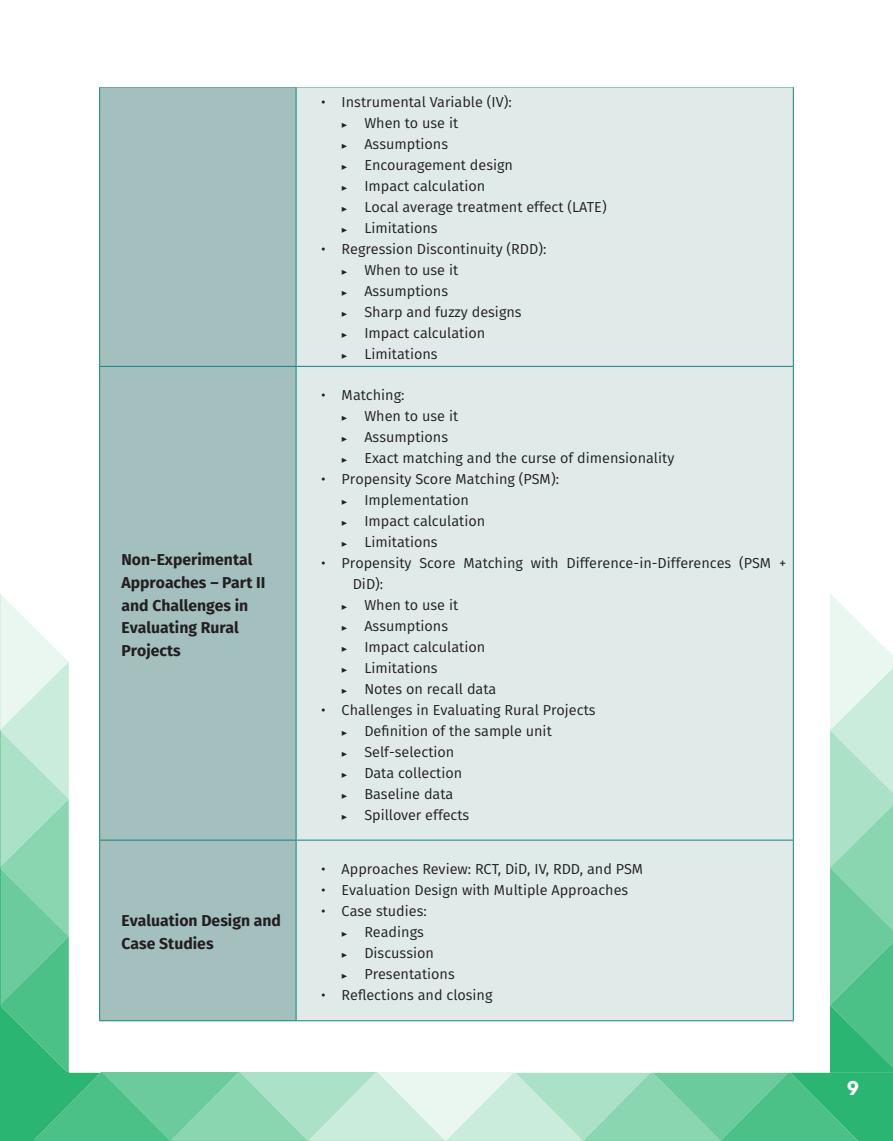
<style>
.page{position:relative;width:893px;height:1141px;background:#fff}
.page>*{position:absolute;margin:0;border:0;box-sizing:border-box;transform-origin:0 0}
.t1{font:700 19.25px "Avenir Next";color:#fff}
.t2{font:700 15.75px/22.8px "Fira Sans";color:#231f20}
.t3{font:14.35px/21px "Fira Sans";color:#231f20}
.s1{font-family:"Minion Pro";font-size:10.5px}
</style>
<div class="page">
<svg style="left:0;top:594px;width:893px;height:547px"></svg>
<hr style="left:860px;top:1140px;width:33px;height:1px;background:#2bb572">
<div style="left:100px;top:87px;width:196px;height:933px;background:#a3c0be"></div>
<div style="left:297px;top:87px;width:496px;height:933px;background:#e0eae8"></div>
<hr style="left:99px;top:87px;width:1px;height:279px;background:#12847b">
<hr style="left:296px;top:87px;width:1px;height:279px;background:#12847b">
<hr style="left:793px;top:87px;width:1px;height:279px;background:#12847b">
<hr style="left:99px;top:366px;width:197px;height:1px;background:#12847b">
<hr style="left:99px;top:367px;width:1px;height:473px;background:#12847b">
<hr style="left:296px;top:366px;width:498px;height:1px;background:#12847b">
<hr style="left:296px;top:367px;width:1px;height:473px;background:#12847b">
<hr style="left:793px;top:367px;width:1px;height:473px;background:#12847b">
<hr style="left:99px;top:840px;width:197px;height:1px;background:#12847b">
<hr style="left:99px;top:841px;width:1px;height:179px;background:#12847b">
<hr style="left:296px;top:840px;width:498px;height:1px;background:#12847b">
<hr style="left:296px;top:841px;width:1px;height:179px;background:#12847b">
<hr style="left:793px;top:841px;width:1px;height:179px;background:#12847b">
<hr style="left:99px;top:1020px;width:197px;height:1px;background:#12847b">
<hr style="left:296px;top:1020px;width:498px;height:1px;background:#12847b">
<p class="t2" style="left:122px;top:547px;width:145px">Non-Experimental<br>Approaches – Part II and Challenges in<br>Evaluating Rural<br>Projects</p>
<p class="t2" style="left:122px;top:908px;width:161px">Evaluation Design and<br>Case Studies</p>
<p class="t3" style="left:341px;top:92px;width:267px;text-indent:-20px">• Instrumental Variable (IV):<br><span class="s1">▶</span> When to use it<br><span class="s1">▶</span> Assumptions<br><span class="s1">▶</span> Encouragement design<br><span class="s1">▶</span> Impact calculation<br><span class="s1">▶</span> Local average treatment effect (LATE) <span class="s1">▶</span> Limitations</p>
<p class="t3" style="left:341px;top:239px;width:207px;text-indent:-20px">• Regression Discontinuity (RDD): <span class="s1">▶</span> When to use it<br><span class="s1">▶</span> Assumptions<br><span class="s1">▶</span> Sharp and fuzzy designs<br><span class="s1">▶</span> Impact calculation<br><span class="s1">▶</span> Limitations</p>
<p class="t3" style="left:341px;top:384px;width:335px;text-indent:-20px">• Matching:<br><span class="s1">▶</span> When to use it<br><span class="s1">▶</span> Assumptions<br><span class="s1">▶</span> Exact matching and the curse of dimensionality</p>
<p class="t3" style="left:341px;top:468px;width:220px;text-indent:-20px">• Propensity Score Matching (PSM): <span class="s1">▶</span> Implementation<br><span class="s1">▶</span> Impact calculation<br><span class="s1">▶</span> Limitations</p>
<p class="t3" style="left:321px;top:552px;width:467px">• Propensity Score Matching with Difference-in-Differences (PSM +</p>
<p class="t3" style="left:353px;top:573px;width:32px">DiD):</p>
<p class="t3" style="left:341px;top:594px;width:119px"><span class="s1">▶</span> When to use it</p>
<p class="t3" style="left:341px;top:615px;width:109px"><span class="s1">▶</span> Assumptions</p>
<p class="t3" style="left:341px;top:636px;width:146px"><span class="s1">▶</span> Impact calculation</p>
<p class="t3" style="left:341px;top:657px;width:98px"><span class="s1">▶</span> Limitations</p>
<p class="t3" style="left:341px;top:678px;width:157px"><span class="s1">▶</span> Notes on recall data</p>
<p class="t3" style="left:341px;top:699px;width:256px;text-indent:-20px">• Challenges in Evaluating Rural Projects <span class="s1">▶</span> Definition of the sample unit<br><span class="s1">▶</span> Self-selection<br><span class="s1">▶</span> Data collection<br><span class="s1">▶</span> Baseline data<br><span class="s1">▶</span> Spillover effects</p>
<p class="t3" style="left:321px;top:858px;width:324px">• Approaches Review: RCT, DiD, IV, RDD, and PSM</p>
<p class="t3" style="left:321px;top:879px;width:309px">• Evaluation Design with Multiple Approaches</p>
<p class="t3" style="left:341px;top:900px;width:115px;text-indent:-20px">• Case studies:<br><span class="s1">▶</span> Readings<br><span class="s1">▶</span> Discussion<br><span class="s1">▶</span> Presentations</p>
<p class="t3" style="left:321px;top:984px;width:173px">• Reflections and closing</p>
<h1 class="t1" style="left:847px;top:1071px;width:14px">9</h1>
</div>
